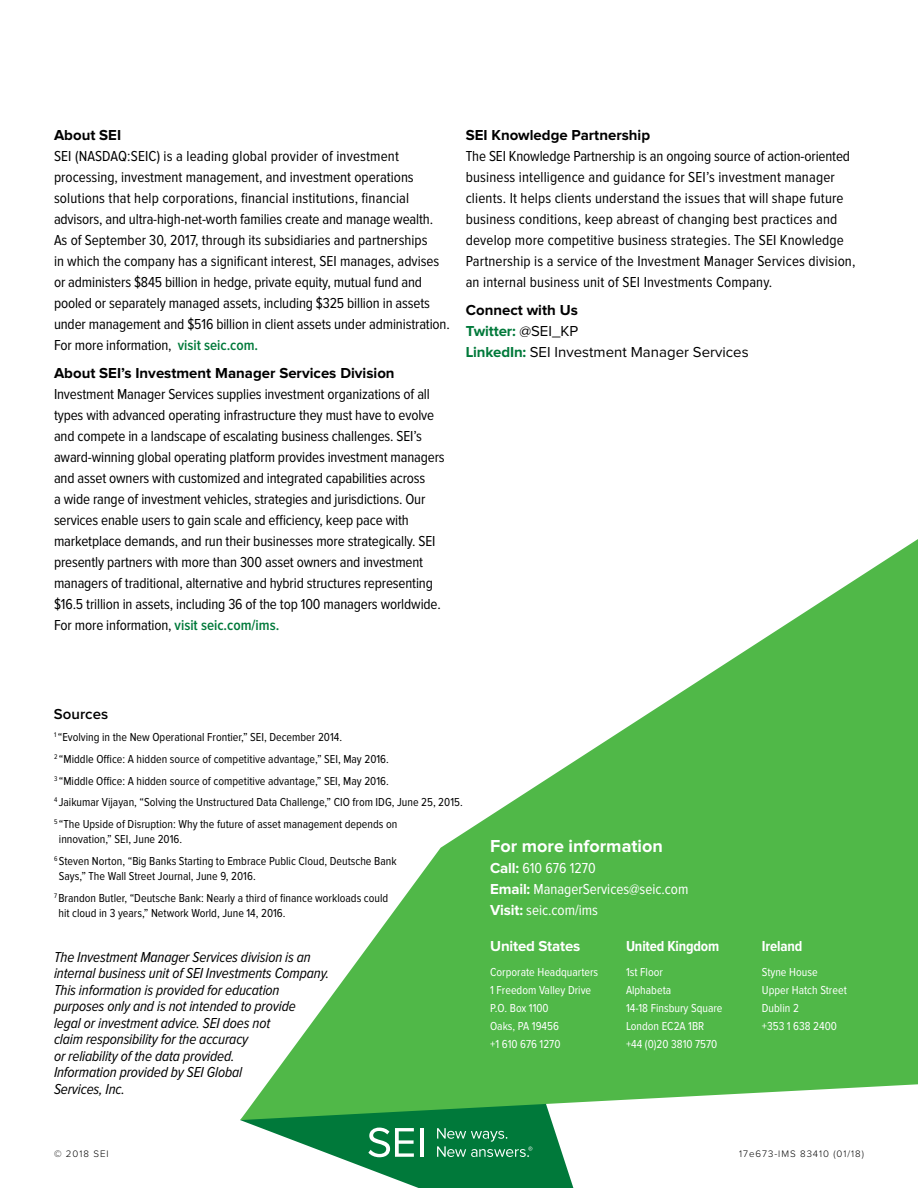
<style>
.page{position:relative;width:918px;height:1188px;background:#fff}
.page>*{position:absolute;margin:0;border:0;box-sizing:border-box;transform-origin:0 0}
.t1{font:700 18px "Proxima Nova";color:#fff}
.t2{font:15px/21px "Proxima Nova Cond";letter-spacing:-.01em;color:#000}
.t3{font:15px/21px "Proxima Nova Cond";letter-spacing:.01em;color:#000}
.t4{font:italic 15px/16.5px "Proxima Nova Cond";letter-spacing:-.01em;color:#000}
.t5{font:700 15px "Proxima Nova";color:#000}
.t6{font:15px/21px "Proxima Nova";color:#000}
.t7{font:15px/21px "Proxima Nova Cond";color:#fff}
.t8{font:700 15px "Proxima Nova Cond";letter-spacing:-.01em;color:#fff}
.t9{font:700 15px "Proxima Nova";letter-spacing:-.01em;color:#fff}
.t10{font:600 15px "Proxima Nova";color:#000}
.t11{font:12px/21.8px "Proxima Nova Cond";color:#000}
.t12{font:12px/18px "Proxima Nova Cond";color:#fff}
.t13{font:300 9.75px "Proxima Nova";letter-spacing:.1em;color:#000}
.s1{font-weight:600;color:#00793a}
.s2{font-weight:700}
.s3{font-weight:700;color:#00793a}
.s4{font-family:"Proxima Nova";font-weight:700}
</style>
<div class="page">
<svg style="left:240px;top:1120px;width:333px;height:68px;fill:#00793a"></svg>
<svg style="left:240px;top:539px;width:678px;height:581px;fill:#50b848"></svg>
<hr style="left:420px;top:1128px;width:4px;height:29px;background:#fff">
<svg style="left:368px;top:1128px;width:46px;height:29px"></svg>
<svg style="left:437px;top:1128px;width:95px;height:29px;background:#298e5a"></svg>
<p class="t5" style="left:54px;top:128px;width:69px">About SEI</p>
<p class="t2" style="left:54px;top:146px;width:397px">SEI (NASDAQ:SEIC) is a leading global provider of investment processing, investment management, and investment operations solutions that help corporations, financial institutions, financial advisors, and ultra-high-net-worth families create and manage wealth.<br>As of September 30, 2017, through its subsidiaries and partnerships<br>in which the company has a significant interest, SEI manages, advises or administers $845 billion in hedge, private equity, mutual fund and pooled or separately managed assets, including $325 billion in assets under management and $516 billion in client assets under administration.<br>For more information, <span class="s1">visit seic.com.</span></p>
<p class="t5" style="left:54px;top:366px;width:342px">About SEI’s Investment Manager Services Division</p>
<p class="t2" style="left:54px;top:384px;width:392px">Investment Manager Services supplies investment organizations of all types with advanced operating infrastructure they must have to evolve and compete in a landscape of escalating business challenges. SEI’s award-winning global operating platform provides investment managers and asset owners with customized and integrated capabilities across<br>a wide range of investment vehicles, strategies and jurisdictions. Our services enable users to gain scale and efficiency, keep pace with marketplace demands, and run their businesses more strategically. SEI presently partners with more than 300 asset owners and investment managers of traditional, alternative and hybrid structures representing $16.5 trillion in assets, including 36 of the top 100 managers worldwide.<br>For more information, <span class="s1">visit seic.com/ims.</span></p>
<p class="t5" style="left:466px;top:128px;width:186px">SEI Knowledge Partnership</p>
<p class="t3" style="left:466px;top:146px;width:391px">The SEI Knowledge Partnership is an ongoing source of action-oriented business intelligence and guidance for SEI’s investment manager clients. It helps clients understand the issues that will shape future business conditions, keep abreast of changing best practices and develop more competitive business strategies. The SEI Knowledge Partnership is a service of the Investment Manager Services division, an internal business unit of SEI Investments Company.</p>
<p class="t6" style="left:466px;top:300px;width:284px"><span class="s2">Connect with Us<br></span><span class="s3">Twitter:</span> @SEI_KP<br><span class="s3">LinkedIn:</span> SEI Investment Manager Services</p>
<p class="t10" style="left:54px;top:708px;width:56px">Sources</p>
<p class="t11" style="left:54px;top:727px;width:410px"><sup>1</sup> “Evolving in the New Operational Frontier,” SEI, December 2014.<br><sup>2</sup> “Middle Office: A hidden source of competitive advantage,” SEI, May 2016.<br><sup>3</sup> “Middle Office: A hidden source of competitive advantage,” SEI, May 2016.<br><sup>4</sup> Jaikumar Vijayan, “Solving the Unstructured Data Challenge,” CIO from IDG, June 25, 2015.<br><sup>5</sup> “The Upside of Disruption: Why the future of asset management depends on</p>
<p class="t11" style="left:54px;top:829px;width:344px;text-indent:5px">innovation,” SEI, June 2016.<br><sup>6</sup> Steven Norton, “Big Banks Starting to Embrace Public Cloud, Deutsche Bank</p>
<p class="t11" style="left:54px;top:865px;width:336px;text-indent:5px">Says,” The Wall Street Journal, June 9, 2016.<br><sup>7</sup> Brandon Butler, “Deutsche Bank: Nearly a third of finance workloads could</p>
<p class="t11" style="left:58px;top:902px;width:229px">hit cloud in 3 years,” Network World, June 14, 2016.</p>
<p class="t4" style="left:54px;top:949px;width:277px">The Investment Manager Services division is an internal business unit of SEI Investments Company.<br>This information is provided for education purposes only and is not intended to provide<br>legal or investment advice. SEI does not<br>claim responsibility for the accuracy<br>or reliability of the data provided.<br>Information provided by SEI Global<br>Services, Inc.</p>
<p class="t1" style="left:490px;top:838px;width:174px">For more information</p>
<p class="t7" style="left:490px;top:858px;width:200px"><span class="s4">Call:</span> 610 676 1270<br><span class="s4">Email:</span> ManagerServices@seic.com<br><span class="s4">Visit:</span> seic.com/ims</p>
<p class="t9" style="left:490px;top:940px;width:92px">United States</p>
<p class="t12" style="left:490px;top:963px;width:110px">Corporate Headquarters<br>1 Freedom Valley Drive<br>P.O. Box 1100<br>Oaks, PA 19456<br>+1 610 676 1270</p>
<p class="t8" style="left:626px;top:938px;width:95px">United Kingdom</p>
<p class="t12" style="left:626px;top:963px;width:98px">1st Floor<br>Alphabeta<br>14-18 Finsbury Square<br>London EC2A 1BR +44 (0)20 3810 7570</p>
<p class="t8" style="left:762px;top:938px;width:42px">Ireland</p>
<p class="t12" style="left:762px;top:963px;width:86px">Styne House<br>Upper Hatch Street<br>Dublin 2<br>+353 1 638 2400</p>
<p class="t13" style="left:54px;top:1149px;width:56px">© 2018 SEI</p>
<p class="t13" style="left:739px;top:1149px;width:126px">17e673-IMS 83410 (01/18)</p>
</div>
